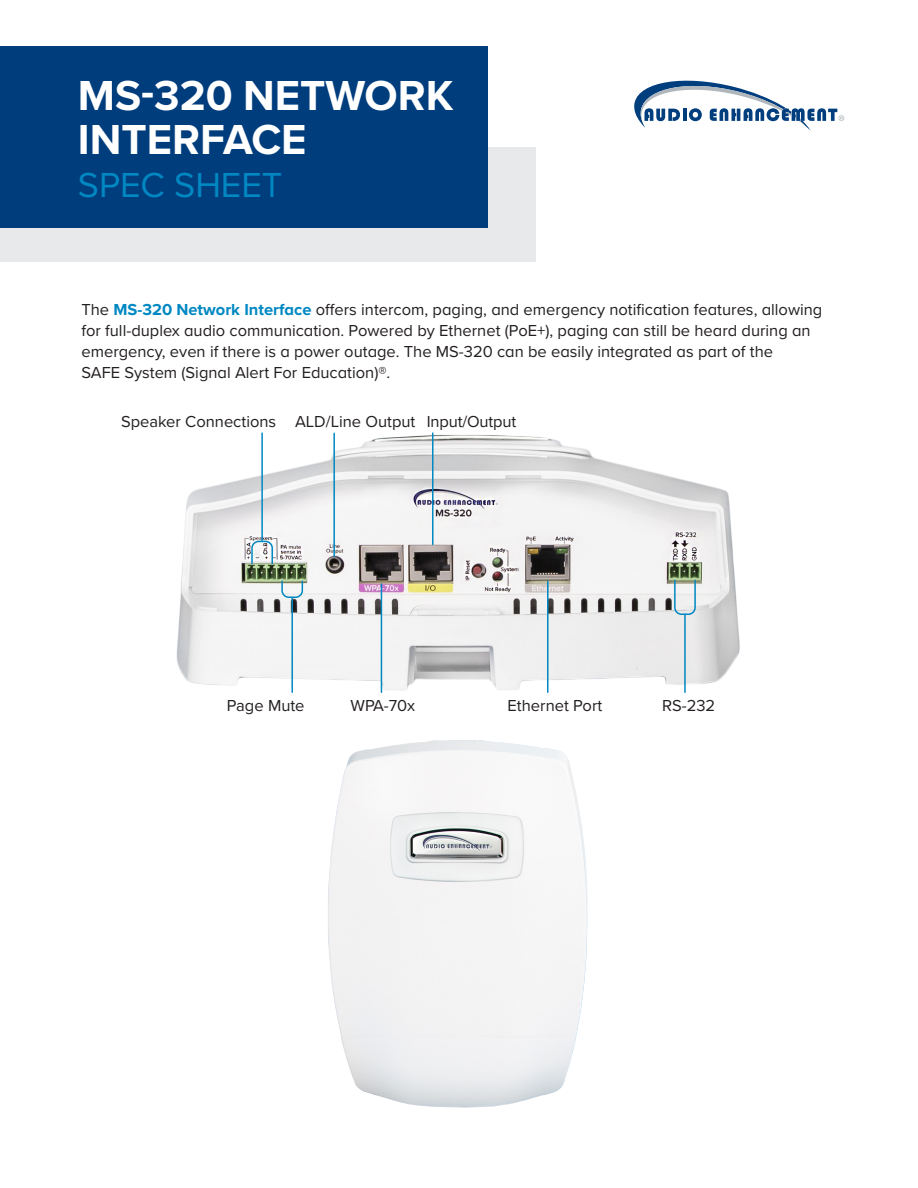
<style>
.page{position:relative;width:918px;height:1188px;background:#fff}
.page>*{position:absolute;margin:0;border:0;box-sizing:border-box;transform-origin:0 0}
.t1{font:700 43.5px/43.5px "Proxima Nova";color:#fff}
.Title_2{font:36px "Proxima Nova";color:#0088c2}
.Body{font:16.5px/21px "Proxima Nova";color:#231f20}
.Call_outs{font:16.5px "Proxima Nova";color:#231f20}
.Body_Spec_copy{font:16.5px "Proxima Nova";letter-spacing:-.01em;color:#231f20}
.s1{font-weight:700;color:#0088c2}
</style>
<div class="page">
<div style="left:0;top:148px;width:536px;height:114px;background:#e7e9ea"></div>
<div style="left:0;top:46px;width:488px;height:182px;background:#003d7d"></div>
<svg style="left:634px;top:80px;width:210px;height:51px"></svg>
<img style="left:328px;top:740px;width:260px;height:368px">
<img style="left:176px;top:435px;width:564px;height:257px">
<hr style="left:291px;top:597px;width:2px;height:95px;background:#0088c2">
<hr style="left:432px;top:433px;width:2px;height:111px;background:#0088c2">
<hr style="left:261px;top:433px;width:2px;height:108px;background:#0088c2">
<hr style="left:333px;top:433px;width:2px;height:123px;background:#0088c2">
<hr style="left:684px;top:614px;width:2px;height:78px;background:#0088c2">
<hr style="left:381px;top:584px;width:1px;height:108px;background:#0088c2">
<svg style="left:251px;top:540px;width:23px;height:25px"></svg>
<svg style="left:281px;top:580px;width:23px;height:19px"></svg>
<svg style="left:673px;top:579px;width:24px;height:37px"></svg>
<hr style="left:547px;top:581px;width:2px;height:111px;background:#0088c2">
<p class="t1" style="left:78px;top:73px;width:377px">MS-320 NETWORK<br>INTERFACE</p>
<p class="Title_2" style="left:78px;top:158px;width:206px">SPEC SHEET</p>
<p class="Body" style="left:81px;top:299px;width:743px">The <span class="s1">MS-320 Network Interface</span> offers intercom, paging, and emergency notification features, allowing for full-duplex audio communication. Powered by Ethernet (PoE+), paging can still be heard during an emergency, even if there is a power outage. The MS-320 can be easily integrated as part of the<br>SAFE System (Signal Alert For Education)®.</p>
<p class="Call_outs" style="left:121px;top:409px;width:157px">Speaker Connections</p>
<p class="Call_outs" style="left:295px;top:409px;width:122px">ALD/Line Output</p>
<p class="Body_Spec_copy" style="left:427px;top:409px;width:91px">Input/Output</p>
<p class="Call_outs" style="left:227px;top:694px;width:79px">Page Mute</p>
<p class="Call_outs" style="left:662px;top:694px;width:55px">RS-232</p>
<p class="Body_Spec_copy" style="left:351px;top:694px;width:66px">WPA-70x</p>
<p class="Call_outs" style="left:508px;top:694px;width:96px">Ethernet Port</p>
</div>
